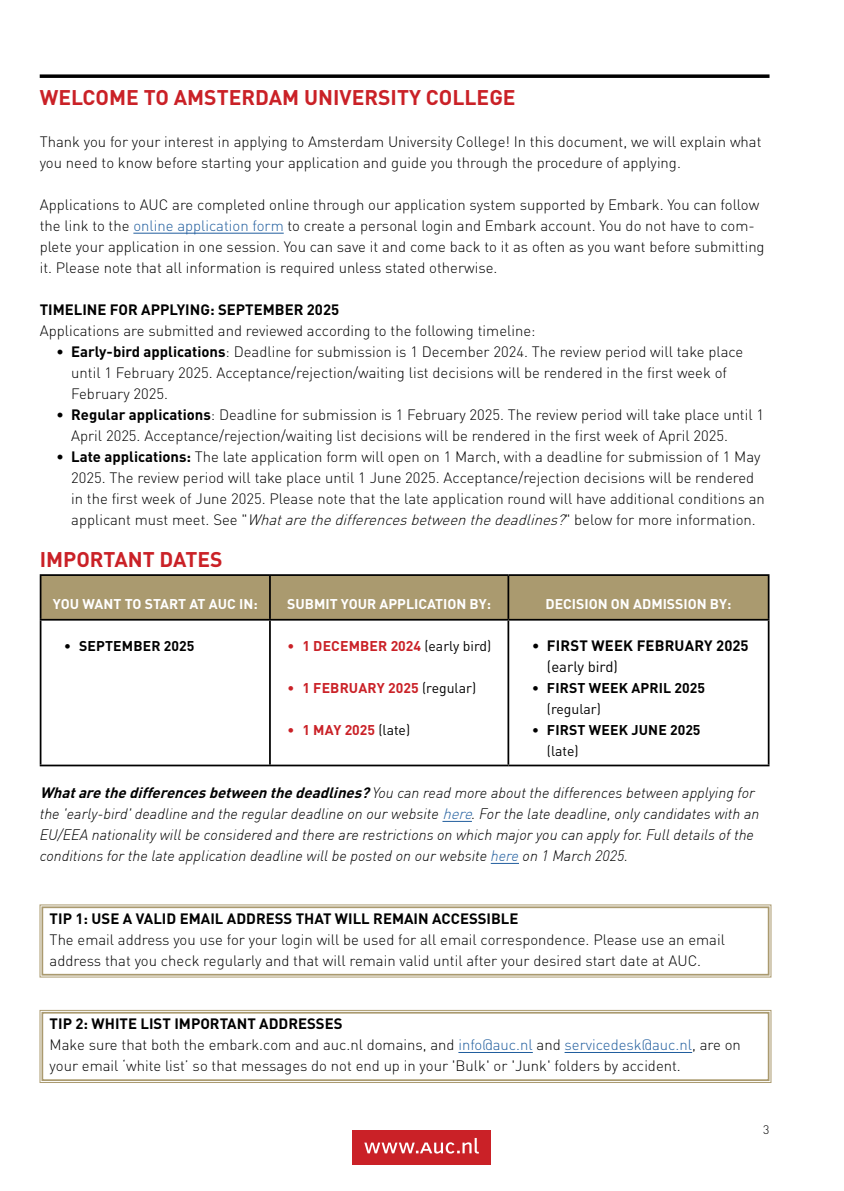
<style>
.page{position:relative;width:844px;height:1191px;background:#fff}
.page>*{position:absolute;margin:0;border:0;box-sizing:border-box;transform-origin:0 0}
.t1{font:700 21px "DIN";color:#ca2127}
.t2{font:300 14.88px/21px "DIN";color:#000}
.t3{font:italic 300 14.88px/21px "DIN";color:#000}
.t4{font:700 14.88px "DIN";color:#000}
.t5{font:700 14.88px "DIN Pro";letter-spacing:.01em;color:#000}
.t6{font:14.88px "DIN Pro";color:#000}
.t7{font:700 14px "DIN";color:#fff}
.t8{font:700 14px "DIN Pro";letter-spacing:.01em;color:#ca2127}
.t9{font:700 14px "DIN Pro";letter-spacing:.01em;color:#000}
.t10{font:14px "DIN Pro";color:#000}
.t11{font:300 12.25px "DIN";color:#000}
.s1{color:#215e9e}
.s2{font-weight:700}
.s3{font-style:italic}
.s4{font-weight:400;color:#000}
</style>
<div class="page">
<div style="left:352px;top:1130px;width:139px;height:35px;background:#ca2127"></div>
<svg style="left:364px;top:1138px;width:115px;height:15px"></svg>
<hr style="left:133px;top:233px;width:151px;height:1px;background:#215e9e">
<hr style="left:442px;top:821px;width:30px;height:1px;background:#215e9e">
<svg style="left:490px;top:863px;width:29px;height:1px"></svg>
<div style="left:41px;top:576px;width:726px;height:43px;background:#aa9a6f"></div>
<svg style="left:41px;top:620px;width:726px;height:144px"></svg>
<hr style="left:40px;top:574px;width:230px;height:2px;background:#000">
<hr style="left:40px;top:576px;width:1px;height:43px;background:#000">
<hr style="left:270px;top:574px;width:238px;height:2px;background:#000">
<hr style="left:269px;top:576px;width:2px;height:43px;background:#000">
<hr style="left:508px;top:574px;width:261px;height:2px;background:#000">
<hr style="left:507px;top:576px;width:2px;height:43px;background:#000">
<hr style="left:767px;top:576px;width:2px;height:43px;background:#000">
<hr style="left:40px;top:619px;width:230px;height:1px;background:#000">
<hr style="left:40px;top:620px;width:1px;height:144px;background:#000">
<hr style="left:270px;top:619px;width:238px;height:1px;background:#000">
<hr style="left:269px;top:620px;width:2px;height:144px;background:#000">
<hr style="left:508px;top:619px;width:261px;height:1px;background:#000">
<hr style="left:507px;top:620px;width:2px;height:144px;background:#000">
<hr style="left:767px;top:620px;width:2px;height:144px;background:#000">
<hr style="left:40px;top:764px;width:230px;height:2px;background:#000">
<hr style="left:270px;top:764px;width:238px;height:2px;background:#000">
<hr style="left:508px;top:764px;width:261px;height:2px;background:#000">
<svg style="left:40px;top:74px;width:729px;height:4px;fill:#070707"></svg>
<svg style="left:39px;top:904px;width:732px;height:73px"></svg>
<div style="left:41px;top:906px;width:728px;height:69px;border:2px solid #aa9a6f"></div>
<svg style="left:39px;top:1009px;width:732px;height:74px"></svg>
<div style="left:41px;top:1011px;width:728px;height:70px;border:2px solid #aa9a6f"></div>
<h1 class="t1" style="left:40px;top:84px;width:477px">WELCOME TO AMSTERDAM UNIVERSITY COLLEGE</h1>
<p class="t2" style="left:40px;top:131px;width:723px">Thank you for your interest in applying to Amsterdam University College! In this document, we will explain what you need to know before starting your application and guide you through the procedure of applying.</p>
<p class="t2" style="left:40px;top:194px;width:726px">Applications to AUC are completed online through our application system supported by Embark. You can follow the link to the <span class="s1">online application form</span> to create a personal login and Embark account. You do not have to com&shy;plete your application in one session. You can save it and come back to it as often as you want before submitting it. Please note that all information is required unless stated otherwise.</p>
<p class="t4" style="left:40px;top:300px;width:301px">TIMELINE FOR APPLYING: SEPTEMBER 2025</p>
<p class="t2" style="left:40px;top:320px;width:497px">Applications are submitted and reviewed according to the following timeline:</p>
<p class="t2" style="left:71px;top:341px;width:673px;text-indent:-15px"><span class="s2">• Early-bird applications</span>: Deadline for submission is 1 December 2024. The review period will take place until 1 February 2025. Acceptance/rejection/waiting list decisions will be rendered in the first week of<br>February 2025.</p>
<p class="t2" style="left:71px;top:404px;width:694px;text-indent:-15px"><span class="s2">• Regular applications</span>: Deadline for submission is 1 February 2025. The review period will take place until 1<br>April 2025. Acceptance/rejection/waiting list decisions will be rendered in the first week of April 2025.</p>
<p class="t2" style="left:71px;top:446px;width:695px;text-indent:-15px"><span class="s2">• Late applications:</span> The late application form will open on 1 March, with a deadline for submission of 1 May 2025. The review period will take place until 1 June 2025. Acceptance/rejection decisions will be rendered in the first week of June 2025. Please note that the late application round will have additional conditions an applicant must meet. See "<span class="s3">Whatarethedifferencesbetweenthedeadlines?</span>" below for more information.</p>
<h1 class="t1" style="left:40px;top:546px;width:184px">IMPORTANT DATES</h1>
<p class="t7" style="left:53px;top:595px;width:206px">YOU WANT TO START AT AUC IN:</p>
<p class="t7" style="left:287px;top:595px;width:205px">SUBMIT YOUR APPLICATION BY:</p>
<p class="t7" style="left:545px;top:595px;width:187px">DECISION ON ADMISSION BY:</p>
<p class="t9" style="left:64px;top:636px;width:131px">• SEPTEMBER 2025</p>
<p class="t8" style="left:287px;top:636px;width:205px">• 1 DECEMBER 2024 <span class="s4">(early bird)</span></p>
<p class="t8" style="left:287px;top:678px;width:190px">• 1 FEBRUARY 2025 <span class="s4">(regular)</span></p>
<p class="t8" style="left:287px;top:720px;width:124px">• 1 MAY 2025 <span class="s4">(late)</span></p>
<p class="t5" style="left:532px;top:636px;width:218px">• FIRST WEEK FEBRUARY 2025</p>
<p class="t6" style="left:546px;top:657px;width:72px">(early bird)</p>
<p class="t9" style="left:532px;top:678px;width:174px">• FIRST WEEK APRIL 2025</p>
<p class="t10" style="left:546px;top:699px;width:56px">(regular)</p>
<p class="t9" style="left:532px;top:720px;width:170px">• FIRST WEEK JUNE 2025</p>
<p class="t10" style="left:546px;top:741px;width:33px">(late)</p>
<p class="t3" style="left:40px;top:782px;width:721px"><span class="s2">Whatarethedifferencesbetweenthedeadlines?</span>You can read more about the differences between applying for the 'early-bird' deadline and the regular deadline on our website <span class="s1">here</span>. For the late deadline, only candidates with an EU/EEA nationality will be considered and there are restrictions on which major you can apply for. Full details of the conditions for the late application deadline will be posted on our website <span class="s1">here</span> on 1 March 2025.</p>
<p class="t4" style="left:50px;top:909px;width:470px">TIP 1: USE A VALID EMAIL ADDRESS THAT WILL REMAIN ACCESSIBLE</p>
<p class="t2" style="left:50px;top:929px;width:676px">The email address you use for your login will be used for all email correspondence. Please use an email address that you check regularly and that will remain valid until after your desired start date at AUC.</p>
<p class="t2" style="left:50px;top:1013px;width:692px"><span class="s2">TIP 2: WHITE LIST IMPORTANT ADDRESSES<br></span>Make sure that both the embark.com and auc.nl domains, and <span class="s1">info@auc.nl</span> and <span class="s1">servicedesk@auc.nl</span>, are on your email ‘white list’ so that messages do not end up in your 'Bulk' or 'Junk' folders by accident.</p>
<p class="t11" style="left:763px;top:1122px;width:8px">3</p>
</div>
